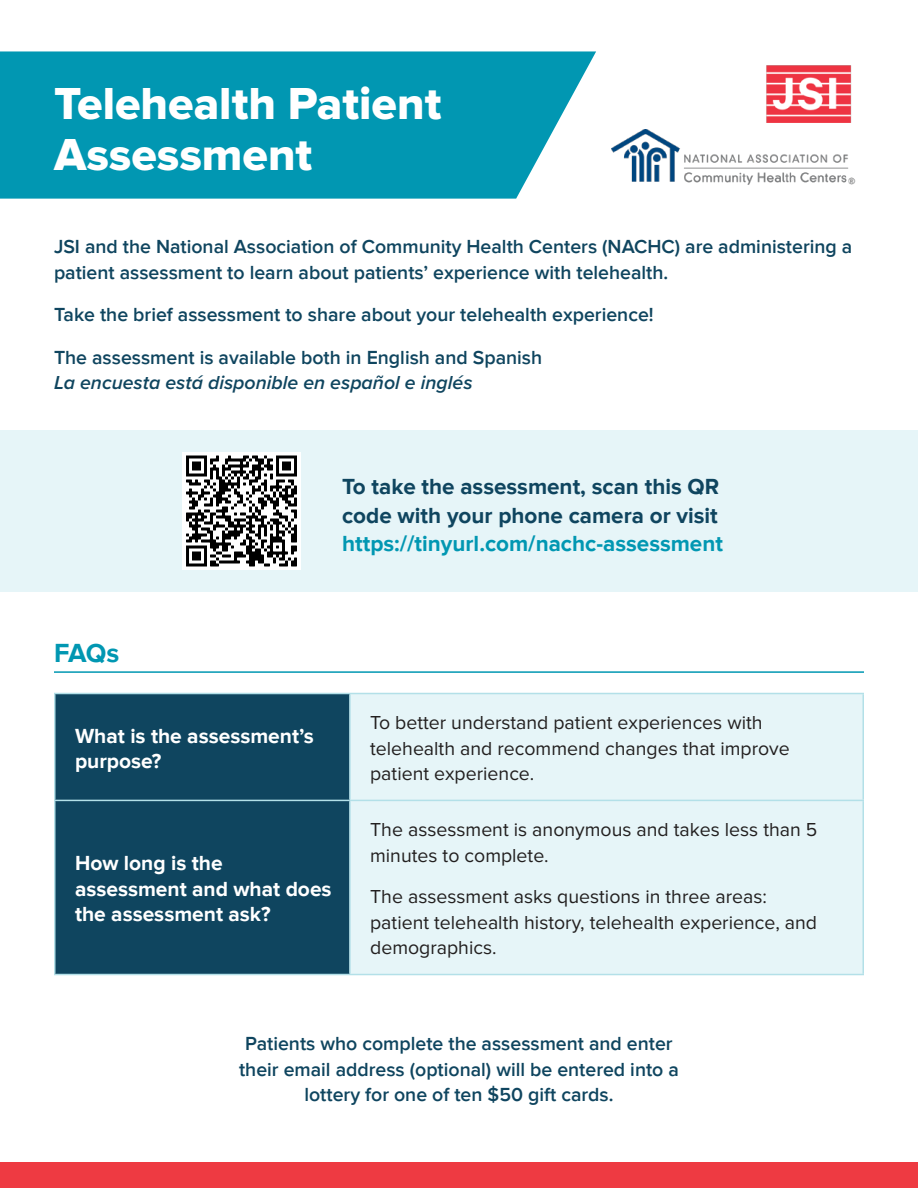
<style>
.page{position:relative;width:918px;height:1188px;background:#fff}
.page>*{position:absolute;margin:0;border:0;box-sizing:border-box;transform-origin:0 0}
.t1{font:46.5px/51px "Proxima Nova Extrabld";color:#fff}
.t2{font:700 27px "Proxima Nova";color:#0197b2}
.t3{font:700 22.5px/28.5px "Proxima Nova";color:#0f455f}
.t4{font:700 22.5px "Proxima Nova";color:#0197b2}
.t5{font:700 21px/25.5px "Proxima Nova";color:#fff}
.t6{font:600 19.5px/25.5px "Proxima Nova";color:#0f455f}
.t7{font:19.5px/25.5px "Proxima Nova";color:#221f1f}
.t8{font:italic 600 19.5px "Proxima Nova";color:#0f455f}
</style>
<div class="page">
<div style="left:0;top:430px;width:918px;height:161px;background:#e6f5f8"></div>
<div style="left:0;top:1162px;width:918px;height:26px;background:#ee3a42"></div>
<svg style="left:0;top:51px;width:596px;height:148px;background:#139eb7"></svg>
<hr style="left:54px;top:671px;width:810px;height:2px;background:#0197b2">
<img style="left:612px;top:130px;width:244px;height:55px">
<img style="left:182px;top:453px;width:118px;height:117px">
<div style="left:56px;top:694px;width:293px;height:280px;background:#0f455f"></div>
<div style="left:351px;top:694px;width:512px;height:280px;background:#e6f5f8"></div>
<hr style="left:54px;top:693px;width:296px;height:1px;background:#b3e0e8">
<hr style="left:54px;top:694px;width:2px;height:106px;background:#b3e0e8">
<hr style="left:350px;top:693px;width:514px;height:1px;background:#b3e0e8">
<hr style="left:349px;top:694px;width:2px;height:106px;background:#b3e0e8">
<hr style="left:863px;top:694px;width:1px;height:106px;background:#b3e0e8">
<hr style="left:54px;top:800px;width:296px;height:1px;background:#b3e0e8">
<hr style="left:54px;top:801px;width:2px;height:173px;background:#b3e0e8">
<hr style="left:350px;top:800px;width:514px;height:1px;background:#b3e0e8">
<hr style="left:349px;top:801px;width:2px;height:173px;background:#b3e0e8">
<hr style="left:863px;top:801px;width:1px;height:173px;background:#b3e0e8">
<hr style="left:54px;top:974px;width:296px;height:1px;background:#b3e0e8">
<hr style="left:350px;top:974px;width:514px;height:1px;background:#b3e0e8">
<img style="left:766px;top:65px;width:85px;height:58px">
<h1 class="t1" style="left:54px;top:78px;width:389px">Telehealth Patient<br>Assessment</h1>
<p class="t6" style="left:54px;top:235px;width:800px">JSI and the National Association of Community Health Centers (NACHC) are administering a patient assessment to learn about patients’ experience with telehealth.</p>
<p class="t6" style="left:54px;top:294px;width:601px;line-height:42.5px">Take the brief assessment to share about your telehealth experience!<br>The assessment is available both in English and Spanish</p>
<p class="t8" style="left:54px;top:374px;width:420px">La encuesta está disponible en español e inglés</p>
<h2 class="t2" style="left:54px;top:642px;width:67px">FAQs</h2>
<p class="t3" style="left:342px;top:474px;width:379px">To take the assessment, scan this QR code with your phone camera or visit</p>
<p class="t4" style="left:342px;top:534px;width:382px">https://tinyurl.com/nachc-assessment</p>
<p class="t5" style="left:75px;top:724px;width:240px">What is the assessment’s purpose?</p>
<p class="t7" style="left:370px;top:711px;width:421px">To better understand patient experiences with telehealth and recommend changes that improve patient experience.</p>
<p class="t5" style="left:75px;top:852px;width:258px">How long is the assessment and what does the assessment ask?</p>
<p class="t7" style="left:370px;top:818px;width:449px">The assessment is anonymous and takes less than 5 minutes to complete.</p>
<p class="t7" style="left:370px;top:885px;width:448px">The assessment asks questions in three areas: patient telehealth history, telehealth experience, and demographics.</p>
<p class="t6" style="left:239px;top:1032px;width:441px;text-align:center">Patients who complete the assessment and enter their email address (optional) will be entered into a lottery for one of ten $50 gift cards.</p>
</div>
